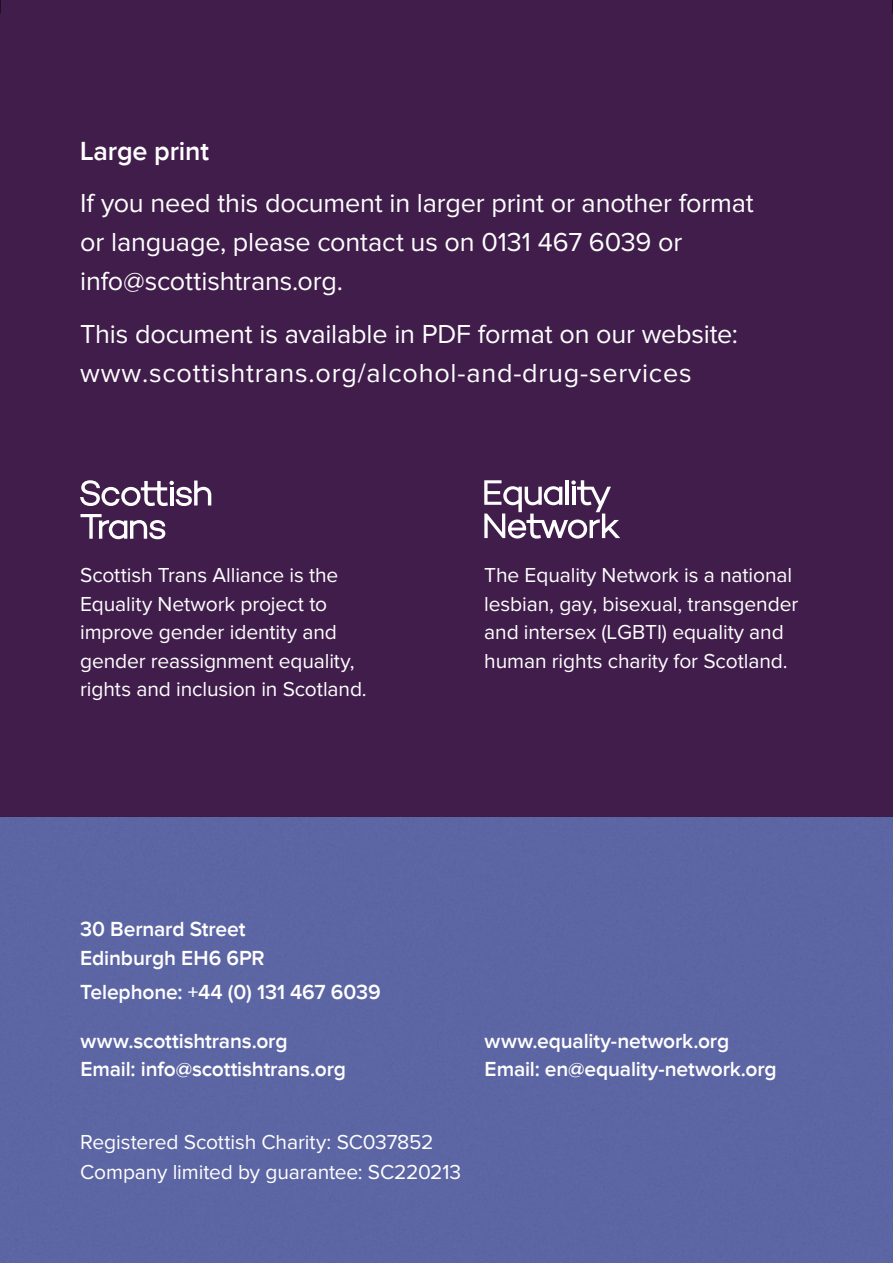
<style>
.page{position:relative;width:893px;height:1263px;background:#fff}
.page>*{position:absolute;margin:0;border:0;box-sizing:border-box;transform-origin:0 0}
.t1{font:27px/39px "Proxima Nova";letter-spacing:-.005em;color:#fff}
.t2{font:27px/39px "Proxima Nova";letter-spacing:.03em;color:#fff}
.t3{font:600 27px "Proxima Nova";letter-spacing:-.005em;color:#fff}
.t4{font:21px/28.5px "Proxima Nova";letter-spacing:-.005em;color:#fff}
.t5{font:600 21px/28.5px "Proxima Nova";letter-spacing:-.005em;color:#fff}
</style>
<div class="page">
<div style="left:0;top:0;width:893px;height:816px;background:#411d4b"></div>
<div style="left:0;top:816px;width:893px;height:447px;background:#5c66a4"></div>
<svg style="left:0;top:0;width:1px;height:14px"></svg>
<svg style="left:892px;top:0;width:1px;height:14px"></svg>
<svg style="left:80px;top:480px;width:131px;height:26px"></svg>
<svg style="left:80px;top:514px;width:85px;height:25px"></svg>
<svg style="left:484px;top:480px;width:136px;height:59px"></svg>
<p class="t3" style="left:80px;top:136px;width:130px">Large print</p>
<p class="t1" style="left:80px;top:184px;width:675px">If you need this document in larger print or another format or language, please contact us on 0131 467 6039 or info@scottishtrans.org.</p>
<p class="t2" style="left:80px;top:315px;width:659px">This document is available in PDF format on our website: www.scottishtrans.org/alcohol-and-drug-services</p>
<p class="t4" style="left:80px;top:561px;width:288px">Scottish Trans Alliance is the<br>Equality Network project to improve gender identity and gender reassignment equality, rights and inclusion in Scotland.</p>
<p class="t4" style="left:484px;top:561px;width:316px">The Equality Network is a national lesbian, gay, bisexual, transgender and intersex (LGBTI) equality and human rights charity for Scotland.</p>
<p class="t5" style="left:80px;top:915px;width:186px">30 Bernard Street<br>Edinburgh EH6 6PR</p>
<p class="t5" style="left:80px;top:978px;width:302px">Telephone: +44 (0) 131 467 6039</p>
<p class="t5" style="left:80px;top:1026px;width:267px">www.scottishtrans.org<br>Email: info@scottishtrans.org</p>
<p class="t5" style="left:485px;top:1026px;width:294px">www.equality-network.org<br>Email: en@equality-network.org</p>
<p class="t4" style="left:80px;top:1127px;width:382px;line-height:30px">Registered Scottish Charity: SC037852<br>Company limited by guarantee: SC220213</p>
</div>
